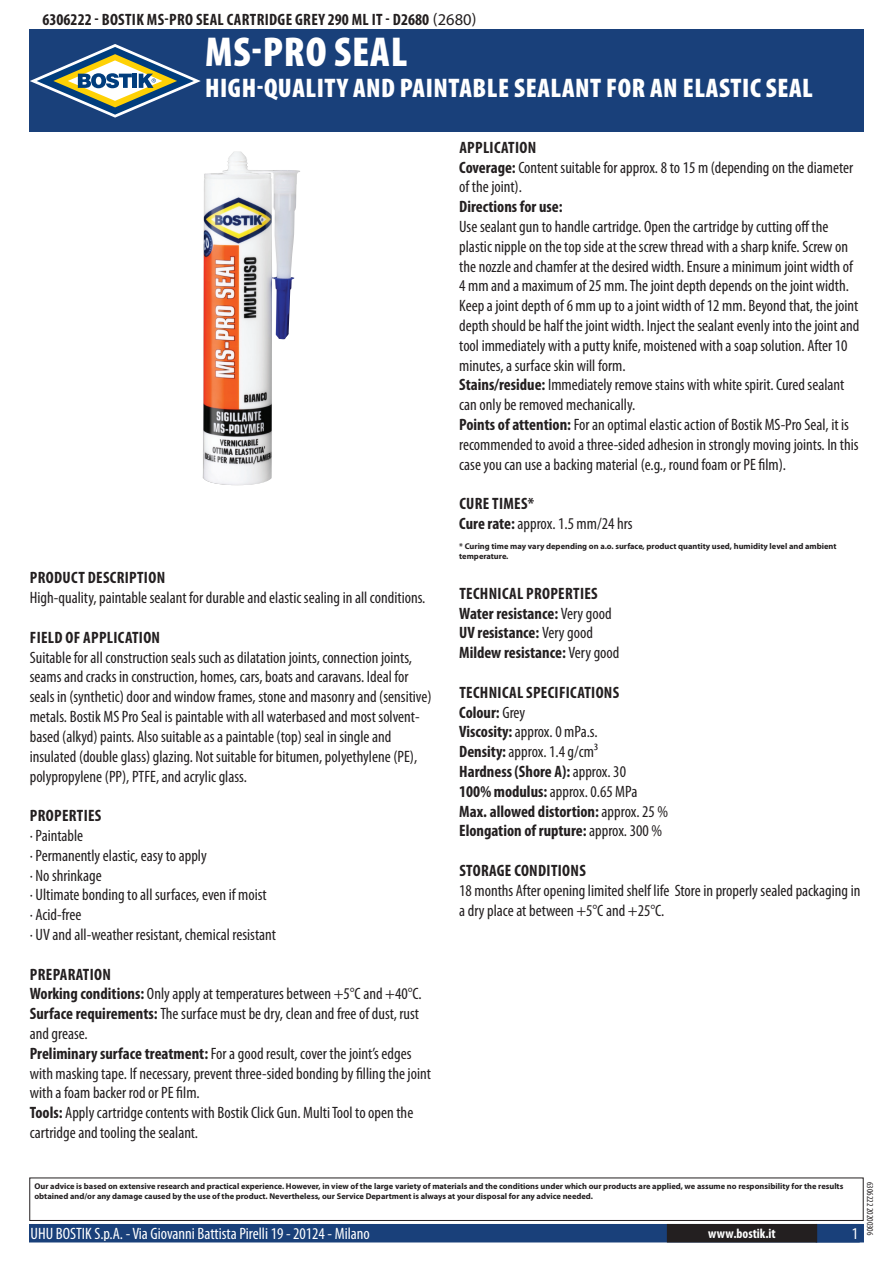
<style>
.page{position:relative;width:893px;height:1263px;background:#fff}
.page>*{position:absolute;margin:0;border:0;box-sizing:border-box;transform-origin:0 0}
.t1{font:900 condensed 42px "Myriad Pro";letter-spacing:.02em;color:#fff}
.t2{font:900 condensed 27px "Myriad Pro";letter-spacing:.02em;color:#fff}
.t3{font:condensed 16.5px/19.8px "Myriad Pro";color:#231f20}
.t4{font:700 condensed 16.5px/19.8px "Myriad Pro";letter-spacing:.02em;color:#231f20}
.t5{font:condensed 16.5px "Myriad Pro";color:#fff}
.t6{font:700 condensed 13.5px "Myriad Pro";color:#fff}
.t7{font:condensed 9px "Myriad Pro";color:#231f20}
.t8{font:700 8.4px/10.1px "Myriad Pro";color:#231f20}
.s1{font-weight:400;font-stretch:normal}
.s2{font-weight:700}
.s3{font-weight:400}
</style>
<div class="page">
<div style="left:30px;top:1225px;width:833px;height:17px;background:#19407a"></div>
<div style="left:29px;top:1224px;width:835px;height:18px;border:2px solid #19407a"></div>
<div style="left:816px;top:1224px;width:44px;height:18px;border:2px solid #19407a"></div>
<div style="left:668px;top:1225px;width:148px;height:17px;background:#231f20"></div>
<div style="left:667px;top:1224px;width:150px;height:18px;border:2px solid #231f20"></div>
<div style="left:29px;top:1177px;width:835px;height:44px;border:1px solid #231f20"></div>
<div style="left:30px;top:30px;width:834px;height:102px;background:#19407a"></div>
<svg style="left:30px;top:44px;width:171px;height:74px"></svg>
<img style="left:203px;top:151px;width:97px;height:334px">
<p class="t4" style="left:43px;top:9px;width:435px">6306222 - Bostik MS-Pro Seal Cartridge Grey 290 ml IT - D2680 <span class="s1">(2680)</span></p>
<h1 class="t1" style="left:205px;top:25px;width:204px">MS-PRO SEAL</h1>
<h2 class="t2" style="left:205px;top:70px;width:609px">HIGH-QUALITY AND PAINTABLE SEALANT FOR AN ELASTIC SEAL</h2>
<p class="t4" style="left:30px;top:568px;width:137px">Product description</p>
<p class="t3" style="left:30px;top:588px;width:397px">High-quality, paintable sealant for durable and elastic sealing in all conditions.</p>
<p class="t4" style="left:30px;top:627px;width:132px">Field of application</p>
<p class="t3" style="left:30px;top:647px;width:403px">Suitable for all construction seals such as dilatation joints, connection joints, seams and cracks in construction, homes, cars, boats and caravans. Ideal for seals in (synthetic) door and window frames, stone and masonry and (sensitive) metals. Bostik MS Pro Seal is paintable with all waterbased and most solvent&shy;based (alkyd) paints. Also suitable as a paintable (top) seal in single and insulated (double glass) glazing. Not suitable for bitumen, polyethylene (PE), polypropylene (PP), PTFE, and acrylic glass.</p>
<p class="t4" style="left:30px;top:805px;width:73px">Properties</p>
<p class="t3" style="left:30px;top:825px;width:248px">· Paintable<br>· Permanently elastic, easy to apply<br>· No shrinkage<br>· Ultimate bonding to all surfaces, even if moist<br>· Acid-free<br>· UV and all-weather resistant, chemical resistant</p>
<p class="t3" style="left:30px;top:964px;width:403px"><span class="s2">Preparation<br>Working conditions:</span> Only apply at temperatures between +5°C and +40°C.<br><span class="s2">Surface requirements:</span> The surface must be dry, clean and free of dust, rust and grease.<br><span class="s2">Preliminary surface treatment:</span> For a good result, cover the joint’s edges with masking tape. If necessary, prevent three-sided bonding by filling the joint with a foam backer rod or PE film.<br><span class="s2">Tools:</span> Apply cartridge contents with Bostik Click Gun. Multi Tool to open the cartridge and tooling the sealant.</p>
<p class="t3" style="left:459px;top:137px;width:395px"><span class="s2">Application<br>Coverage:</span> Content suitable for approx. 8 to 15 m (depending on the diameter of the joint).</p>
<p class="t4" style="left:459px;top:196px;width:105px">Directions for use:</p>
<p class="t3" style="left:459px;top:216px;width:402px">Use sealant gun to handle cartridge. Open the cartridge by cutting off the plastic nipple on the top side at the screw thread with a sharp knife. Screw on the nozzle and chamfer at the desired width. Ensure a minimum joint width of 4 mm and a maximum of 25 mm. The joint depth depends on the joint width.<br>Keep a joint depth of 6 mm up to a joint width of 12 mm. Beyond that, the joint depth should be half the joint width. Inject the sealant evenly into the joint and tool immediately with a putty knife, moistened with a soap solution. After 10 minutes, a surface skin will form.<br><span class="s2">Stains/residue:</span> Immediately remove stains with white spirit. Cured sealant can only be removed mechanically.<br><span class="s2">Points of attention:</span> For an optimal elastic action of Bostik MS-Pro Seal, it is recommended to avoid a three-sided adhesion in strongly moving joints. In this case you can use a backing material (e.g., round foam or PE film).</p>
<p class="t4" style="left:459px;top:493px;width:175px">Cure times*<br>Cure rate: <span class="s3">approx. 1.5 mm/24 hrs</span></p>
<p class="t8" style="left:459px;top:541px;width:379px">* Curing time may vary depending on a.o. surface, product quantity used, humidity level and ambient temperature.</p>
<p class="t4" style="left:459px;top:583px;width:162px">Technical properties<br>Water resistance: <span class="s3">Very good<br></span>UV resistance: <span class="s3">Very good<br></span>Mildew resistance: <span class="s3">Very good</span></p>
<p class="t4" style="left:459px;top:682px;width:210px">Technical specifications<br>Colour: <span class="s3">Grey<br></span>Viscosity: <span class="s3">approx. 0 mPa.s.<br></span>Density: <span class="s3">approx. 1.4 g/cm³<br></span>Hardness (Shore A): <span class="s3">approx. 30<br></span>100% modulus: <span class="s3">approx. 0.65 MPa<br></span>Max. allowed distortion: <span class="s3">approx. 25 %<br></span>Elongation of rupture: <span class="s3">approx. 300 %</span></p>
<p class="t4" style="left:459px;top:860px;width:128px">Storage conditions</p>
<p class="t3" style="left:459px;top:880px;width:403px">18 months After opening limited shelf life Store in properly sealed packaging in a dry place at between +5°C and +25°C.</p>
<p class="t8" style="left:34px;top:1181px;width:810px">Our advice is based on extensive research and practical experience. However, in view of the large variety of materials and the conditions under which our products are applied, we assume no responsibility for the results obtained and/or any damage caused by the use of the product. Nevertheless, our Service Department is always at your disposal for any advice needed.</p>
<p class="t5" style="left:31px;top:1224px;width:341px">UHU BOSTIK S.p.A. - Via Giovanni Battista Pirelli 19 - 20124 - Milano</p>
<p class="t6" style="left:708px;top:1225px;width:69px">www.bostik.it</p>
<p class="t5" style="left:852px;top:1224px;width:8px">1</p>
<p class="t7" style="left:875px;top:1182px;width:55px;rotate:90deg">6306222 20200306</p>
</div>
